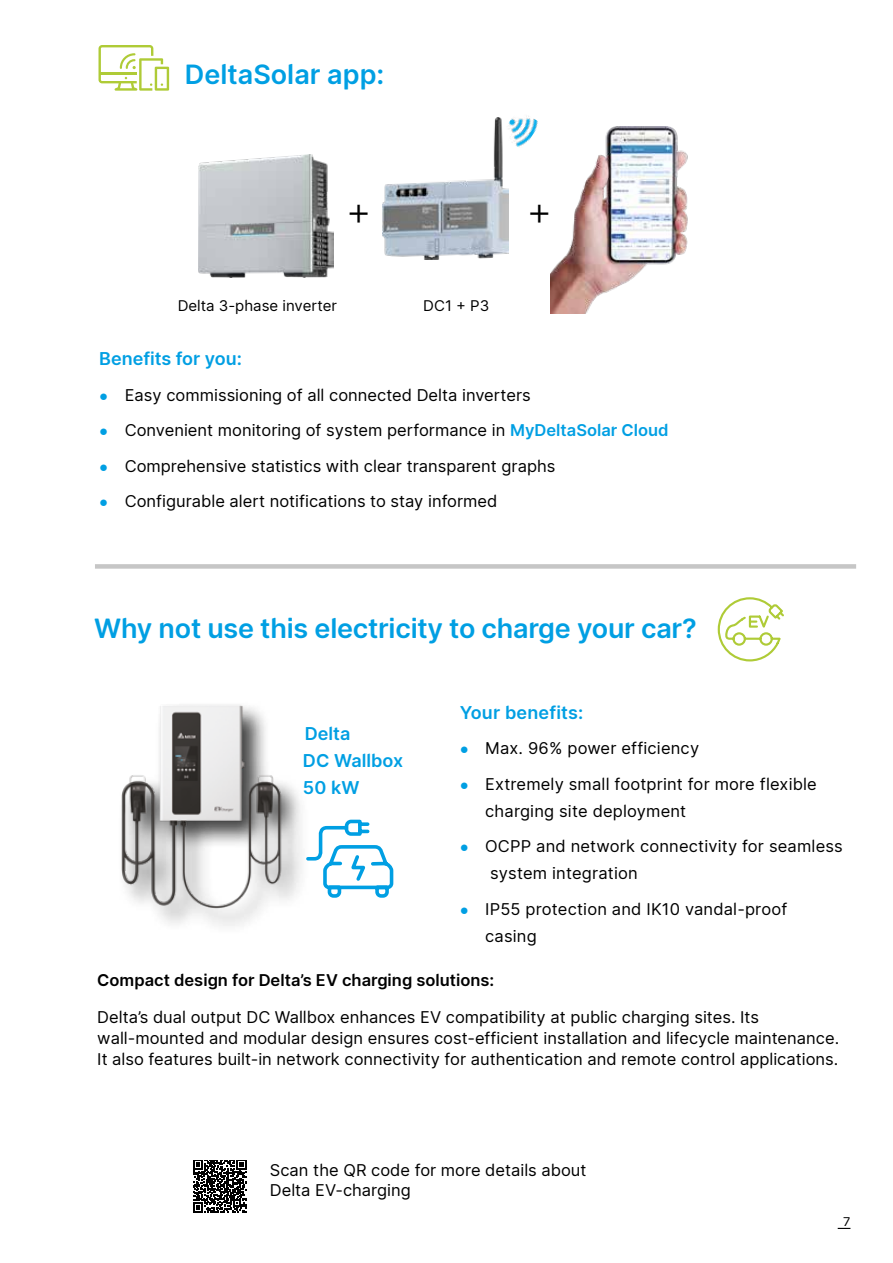
<style>
.page{position:relative;width:893px;height:1263px;background:#fff}
.page>*{position:absolute;margin:0;border:0;box-sizing:border-box;transform-origin:0 0}
.t1{font:29.1px "Verdana";color:#000}
.t2{font:600 27px "Delta Sans";letter-spacing:-.01em;color:#009fe3}
.t3{font:600 18px/27px "Delta Sans";color:#009fe3}
.t4{font:16.5px/27px "Delta Sans";color:#000}
.t5{font:600 16.5px "Delta Sans";color:#000}
.t6{font:15px "Delta Sans";color:#000}
.t7{font:12px "Verdana";color:#000}
.s1{font-family:"Arial";font-size:15px;color:#009fe3}
.s2{font-weight:600;color:#009fe3}
</style>
<div class="page">
<svg style="left:838px;top:1228px;width:12px;height:1px"></svg>
<svg style="left:99px;top:45px;width:70px;height:46px"></svg>
<svg style="left:717px;top:597px;width:67px;height:65px"></svg>
<div style="left:95px;top:564px;width:761px;height:5px;background:#c6c6c6"></div>
<svg style="left:389px;top:863px;width:5px;height:26px"></svg>
<svg style="left:193px;top:1160px;width:53px;height:52px"></svg>
<img style="left:382px;top:118px;width:127px;height:141px">
<img style="left:500px;top:116px;width:38px;height:34px">
<img style="left:199px;top:154px;width:134px;height:123px">
<img style="left:551px;top:126px;width:137px;height:188px">
<div style="left:118px;top:701px;width:191px;height:234px;background:#000;opacity:.75"></div>
<img style="left:118px;top:701px;width:271px;height:219px">
<h2 class="t2" style="left:185px;top:53px;width:201px">DeltaSolar app:</h2>
<h1 class="t1" style="left:347px;top:192px;width:25px">+</h1>
<h1 class="t1" style="left:527px;top:192px;width:25px">+</h1>
<p class="t6" style="left:178px;top:295px;width:161px">Delta 3-phase inverter</p>
<p class="t6" style="left:423px;top:295px;width:68px">DC1 + P3</p>
<p class="t3" style="left:99px;top:344px;width:144px">Benefits for you:</p>
<p class="t4" style="left:99px;top:381px;width:433px"><span class="s1">●</span> Easy commissioning of all connected Delta inverters</p>
<p class="t4" style="left:99px;top:416px;width:571px"><span class="s1">●</span> Convenient monitoring of system performance in <span class="s2">MyDeltaSolar Cloud</span></p>
<p class="t4" style="left:99px;top:452px;width:458px"><span class="s1">●</span> Comprehensive statistics with clear transparent graphs</p>
<p class="t4" style="left:99px;top:487px;width:400px"><span class="s1">●</span> Configurable alert notifications to stay informed</p>
<h2 class="t2" style="left:94px;top:607px;width:604px">Why not use this electricity to charge your car?</h2>
<p class="t3" style="left:303px;top:720px;width:102px">Delta<br>DC Wallbox<br>50 kW</p>
<p class="t3" style="left:460px;top:698px;width:125px">Your benefits:</p>
<p class="t4" style="left:460px;top:734px;width:241px"><span class="s1">●</span> Max. 96% power efficiency</p>
<p class="t4" style="left:485px;top:770px;width:333px;text-indent:-26px"><span class="s1">●</span> Extremely small footprint for more flexible charging site deployment</p>
<p class="t4" style="left:490px;top:832px;width:354px;text-indent:-30px"><span class="s1">●</span> OCPP and network connectivity for seamless system integration</p>
<p class="t4" style="left:485px;top:895px;width:304px;text-indent:-25px"><span class="s1">●</span> IP55 protection and IK10 vandal-proof casing</p>
<p class="t5" style="left:97px;top:967px;width:399px">Compact design for Delta’s EV charging solutions:</p>
<p class="t4" style="left:97px;top:1006px;width:743px;line-height:21px">Delta’s dual output DC Wallbox enhances EV compatibility at public charging sites. Its wall-mounted and modular design ensures cost-efficient installation and lifecycle maintenance.<br>It also features built-in network connectivity for authentication and remote control applications.</p>
<p class="t4" style="left:270px;top:1159px;width:318px;line-height:19.8px">Scan the QR code for more details about<br>Delta EV-charging</p>
<p class="t7" style="left:843px;top:1213px;width:9px">7</p>
</div>
